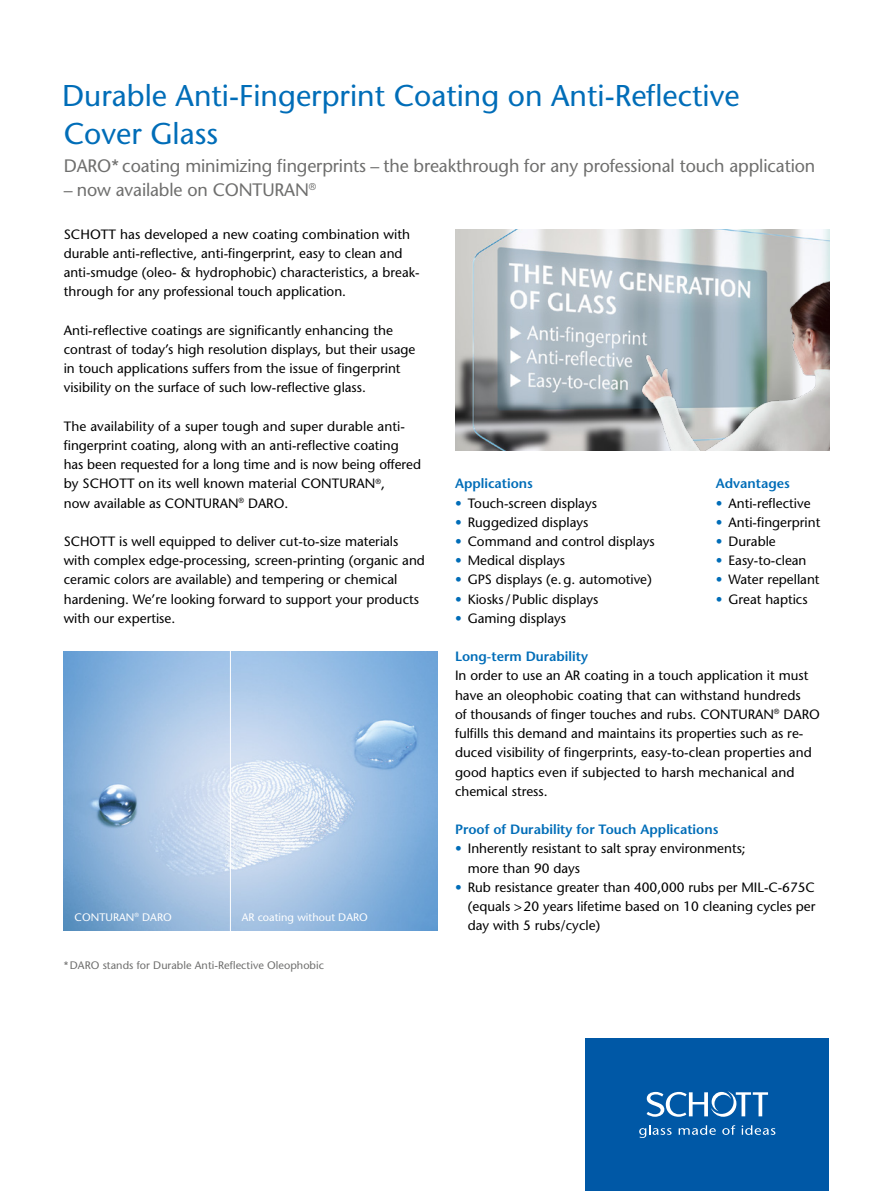
<style>
.page{position:relative;width:893px;height:1191px;background:#fff}
.page>*{position:absolute;margin:0;border:0;box-sizing:border-box;transform-origin:0 0}
.t1{font:500 30px/37.5px "Stone Sans Std";color:#006db8}
.t2{font:500 18px "Stone Sans Std";letter-spacing:-.01em;color:#6f6f6e}
.t3{font:500 13.5px/19.2px "Stone Sans Std";color:#000}
.t4{font:600 13.5px "Stone Sans Std";color:#006db8}
.t5{font:500 10.8px "Stone Sans Std";letter-spacing:.005em;color:#6f6f6e}
.t6{font:500 10.8px "Stone Sans Std";letter-spacing:.005em;color:#fff}
.s1{color:#006db8}
</style>
<div class="page">
<div style="left:585px;top:1038px;width:244px;height:153px;background:#0058a6"></div>
<svg style="left:639px;top:1125px;width:33px;height:13px"></svg>
<svg style="left:679px;top:1125px;width:37px;height:9px"></svg>
<svg style="left:722px;top:1125px;width:13px;height:9px"></svg>
<svg style="left:742px;top:1125px;width:33px;height:9px"></svg>
<svg style="left:647px;top:1091px;width:121px;height:25px"></svg>
<img style="left:64px;top:651px;width:374px;height:279px">
<hr style="left:230px;top:650px;width:1px;height:281px;background:#fff">
<img style="left:455px;top:229px;width:374px;height:221px">
<img style="left:636px;top:281px;width:193px;height:169px">
<h1 class="t1" style="left:62px;top:77px;width:679px">Durable Anti-Fingerprint Coating on Anti-Reflective<br>Cover Glass</h1>
<h2 class="t2" style="left:64px;top:154px;width:753px">DARO* coating minimizing fingerprints – the breakthrough for any professional touch application</h2>
<h2 class="t2" style="left:64px;top:178px;width:254px">– now available on CONTURAN<sup>®</sup></h2>
<p class="t3" style="left:64px;top:224px;width:357px">SCHOTT has developed a new coating combination with durable anti-reflective, anti-fingerprint, easy to clean and anti-smudge (oleo- &amp; hydrophobic) characteristics, a break&shy;through for any professional touch application.</p>
<p class="t3" style="left:64px;top:320px;width:353px">Anti-reflective coatings are significantly enhancing the contrast of today’s high resolution displays, but their usage in touch applications suffers from the issue of fingerprint visibility on the surface of such low-reflective glass.</p>
<p class="t3" style="left:64px;top:416px;width:359px">The availability of a super tough and super durable anti&shy;fingerprint coating, along with an anti-reflective coating has been requested for a long time and is now being offered by SCHOTT on its well known material CONTURAN<sup>®</sup>,<br>now available as CONTURAN<sup>®</sup> DARO.</p>
<p class="t3" style="left:64px;top:532px;width:363px">SCHOTT is well equipped to deliver cut-to-size materials with complex edge-processing, screen-printing (organic and ceramic colors are available) and tempering or chemical hardening. We’re looking forward to support your products with our expertise.</p>
<p class="t4" style="left:716px;top:475px;width:76px">Advantages</p>
<p class="t3" style="left:716px;top:493px;width:96px"><span class="s1">•</span> Anti-reflective</p>
<p class="t3" style="left:716px;top:512px;width:106px"><span class="s1">•</span> Anti-fingerprint</p>
<p class="t3" style="left:716px;top:532px;width:61px"><span class="s1">•</span> Durable</p>
<p class="t3" style="left:716px;top:551px;width:92px"><span class="s1">•</span> Easy-to-clean</p>
<p class="t3" style="left:716px;top:570px;width:105px"><span class="s1">•</span> Water repellant</p>
<p class="t3" style="left:716px;top:589px;width:93px"><span class="s1">•</span> Great haptics</p>
<p class="t4" style="left:455px;top:475px;width:79px">Applications</p>
<p class="t3" style="left:455px;top:493px;width:143px"><span class="s1">•</span> Touch-screen displays</p>
<p class="t3" style="left:455px;top:512px;width:135px"><span class="s1">•</span> Ruggedized displays</p>
<p class="t3" style="left:455px;top:532px;width:201px"><span class="s1">•</span> Command and control displays</p>
<p class="t3" style="left:455px;top:551px;width:112px"><span class="s1">•</span> Medical displays</p>
<p class="t3" style="left:455px;top:570px;width:198px"><span class="s1">•</span> GPS displays (e.g. automotive)</p>
<p class="t3" style="left:455px;top:589px;width:145px"><span class="s1">•</span> Kiosks/Public displays</p>
<p class="t3" style="left:455px;top:608px;width:113px"><span class="s1">•</span> Gaming displays</p>
<p class="t6" style="left:75px;top:910px;width:99px">CONTURAN<sup>®</sup> DARO</p>
<p class="t6" style="left:242px;top:910px;width:128px">AR coating without DARO</p>
<p class="t5" style="left:64px;top:958px;width:262px">*DARO stands for Durable Anti-Reflective Oleophobic</p>
<p class="t4" style="left:455px;top:648px;width:135px">Long-term Durability</p>
<p class="t3" style="left:455px;top:666px;width:366px">In order to use an AR coating in a touch application it must have an oleophobic coating that can withstand hundreds<br>of thousands of finger touches and rubs. CONTURAN<sup>®</sup> DARO fulfills this demand and maintains its properties such as re&shy;duced visibility of fingerprints, easy-to-clean properties and good haptics even if subjected to harsh mechanical and chemical stress.</p>
<p class="t4" style="left:455px;top:821px;width:265px">Proof of Durability for Touch Applications</p>
<p class="t3" style="left:468px;top:839px;width:280px;text-indent:-13px"><span class="s1">•</span> Inherently resistant to salt spray environments; more than 90 days</p>
<p class="t3" style="left:468px;top:877px;width:349px;text-align:justify;text-indent:-13px"><span class="s1">•</span> Rub resistance greater than 400,000 rubs per MIL-C-675C (equals &gt;20 years lifetime based on 10 cleaning cycles per day with 5 rubs/cycle)</p>
</div>
